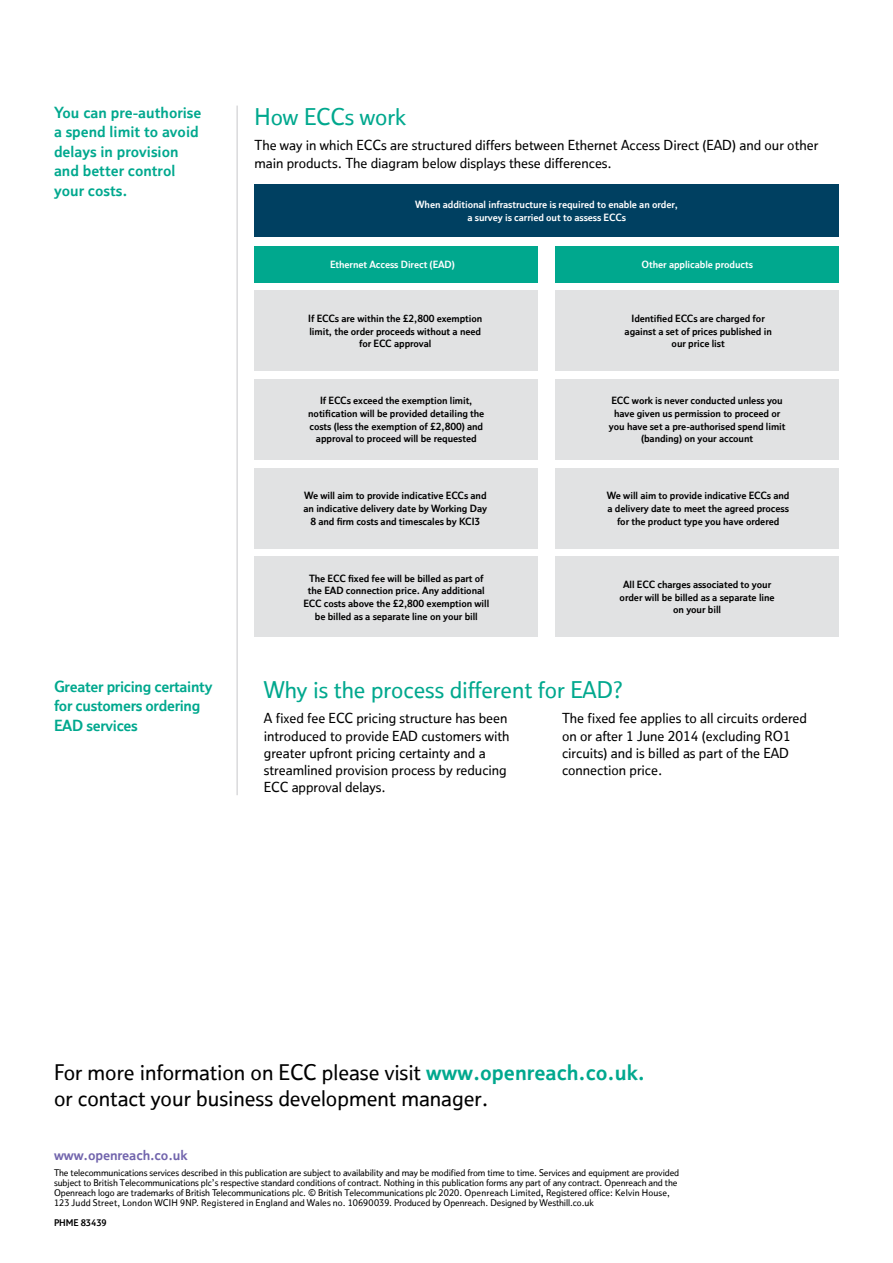
<style>
.page{position:relative;width:893px;height:1263px;background:#fff}
.page>*{position:absolute;margin:0;border:0;box-sizing:border-box;transform-origin:0 0}
.t1{font:500 22.5px "Openreach";color:#00a88e}
.t2{font:500 21px/25.5px "Openreach";color:#000}
.t3{font:700 15px/19.5px "Openreach";color:#00a88e}
.t4{font:700 15px/19.5px "Openreach";letter-spacing:-.02em;color:#00a88e}
.t5{font:500 13.5px/17.2px "Openreach";color:#000}
.t6{font:700 13.5px "Openreach";letter-spacing:-.01em;color:#7265ad}
.t7{font:700 9.75px/12.6px "Openreach";letter-spacing:-.01em;color:#000;text-align:center}
.t8{font:700 9.75px/12.6px "Openreach";letter-spacing:-.01em;color:#fff;text-align:center}
.t9{font:500 9px/9.8px "Openreach";letter-spacing:-.01em;color:#000}
.t10{font:700 9px "Openreach";letter-spacing:-.01em;color:#000}
.s1{font-weight:700;color:#00a88e}
.s2{font-weight:700}
</style>
<div class="page">
<hr style="left:237px;top:106px;width:1px;height:689px;background:#c7c8ca">
<div style="left:254px;top:184px;width:585px;height:53px;background:#004061"></div>
<div style="left:254px;top:246px;width:284px;height:36px;background:#00a88e"></div>
<div style="left:254px;top:291px;width:284px;height:80px;background:#e1e2e3"></div>
<div style="left:254px;top:468px;width:284px;height:80px;background:#e1e2e3"></div>
<div style="left:254px;top:379px;width:284px;height:80px;background:#e1e2e3"></div>
<div style="left:254px;top:557px;width:284px;height:80px;background:#e1e2e3"></div>
<div style="left:556px;top:246px;width:283px;height:36px;background:#00a88e"></div>
<div style="left:556px;top:291px;width:283px;height:80px;background:#e1e2e3"></div>
<div style="left:556px;top:468px;width:283px;height:80px;background:#e1e2e3"></div>
<div style="left:556px;top:379px;width:283px;height:80px;background:#e1e2e3"></div>
<div style="left:556px;top:557px;width:283px;height:80px;background:#e1e2e3"></div>
<h3 class="t3" style="left:54px;top:102px;width:149px">You can pre-authorise a spend limit to avoid delays in provision and better control your costs.</h3>
<h3 class="t4" style="left:54px;top:676px;width:160px">Greater pricing certainty for customers ordering<br>EAD services</h3>
<h1 class="t1" style="left:254px;top:103px;width:153px">How ECCs work</h1>
<h3 class="t5" style="left:254px;top:137px;width:565px">The way in which ECCs are structured differs between Ethernet Access Direct (EAD) and our other main products. The diagram below displays these differences.</h3>
<p class="t8" style="left:415px;top:198px;width:264px">When additional infrastructure is required to enable an order, a survey is carried out to assess ECCs</p>
<p class="t8" style="left:330px;top:258px;width:126px">Ethernet Access Direct (EAD)</p>
<p class="t8" style="left:642px;top:258px;width:113px">Other applicable products</p>
<p class="t7" style="left:308px;top:312px;width:176px">If ECCs are within the £2,800 exemption limit, the order proceeds without a need for ECC approval</p>
<p class="t7" style="left:308px;top:394px;width:178px">If ECCs exceed the exemption limit, notification will be provided detailing the costs (less the exemption of £2,800) and approval to proceed will be requested</p>
<p class="t7" style="left:304px;top:489px;width:185px">We will aim to provide indicative ECCs and an indicative delivery date by Working Day<br>8 and firm costs and timescales by KCI3</p>
<p class="t7" style="left:303px;top:572px;width:187px">The ECC fixed fee will be billed as part of the EAD connection price. Any additional ECC costs above the £2,800 exemption will be billed as a separate line on your bill</p>
<p class="t7" style="left:625px;top:312px;width:149px">Identified ECCs are charged for against a set of prices published in our price list</p>
<p class="t7" style="left:609px;top:394px;width:178px">ECC work is never conducted unless you have given us permission to proceed or you have set a pre-authorised spend limit (banding) on your account</p>
<p class="t7" style="left:607px;top:489px;width:184px">We will aim to provide indicative ECCs and a delivery date to meet the agreed process for the product type you have ordered</p>
<p class="t7" style="left:620px;top:578px;width:157px">All ECC charges associated to your order will be billed as a separate line on your bill</p>
<h1 class="t1" style="left:264px;top:676px;width:361px">Why is the process different for EAD?</h1>
<h3 class="t5" style="left:264px;top:710px;width:247px">A fixed fee ECC pricing structure has been introduced to provide EAD customers with greater upfront pricing certainty and a streamlined provision process by reducing ECC approval delays.</h3>
<h3 class="t5" style="left:562px;top:710px;width:246px">The fixed fee applies to all circuits ordered on or after 1 June 2014 (excluding RO1 circuits) and is billed as part of the EAD connection price.</h3>
<h2 class="t2" style="left:54px;top:1059px;width:592px">For more information on ECC please visit <span class="s1">www.openreach.co.uk. </span>or contact your business development manager.</h2>
<h3 class="t6" style="left:54px;top:1147px;width:135px">www.openreach.co.uk</h3>
<p class="t9" style="left:54px;top:1168px;width:627px">The telecommunications services described in this publication are subject to availability and may be modified from time to time. Services and equipment are provided subject to British Telecommunications plc’s respective standard conditions of contract. Nothing in this publication forms any part of any contract. Openreach and the Openreach logo are trademarks of British Telecommunications plc. © British Telecommunications plc 2020. Openreach Limited<span class="s2">,</span> Registered office: Kelvin House, 123 Judd Street, London WCIH 9NP. Registered in England and Wales no. 10690039. Produced by Openreach. Designed by Westhill.co.uk</p>
<p class="t10" style="left:54px;top:1217px;width:54px">PHME 83439</p>
</div>
